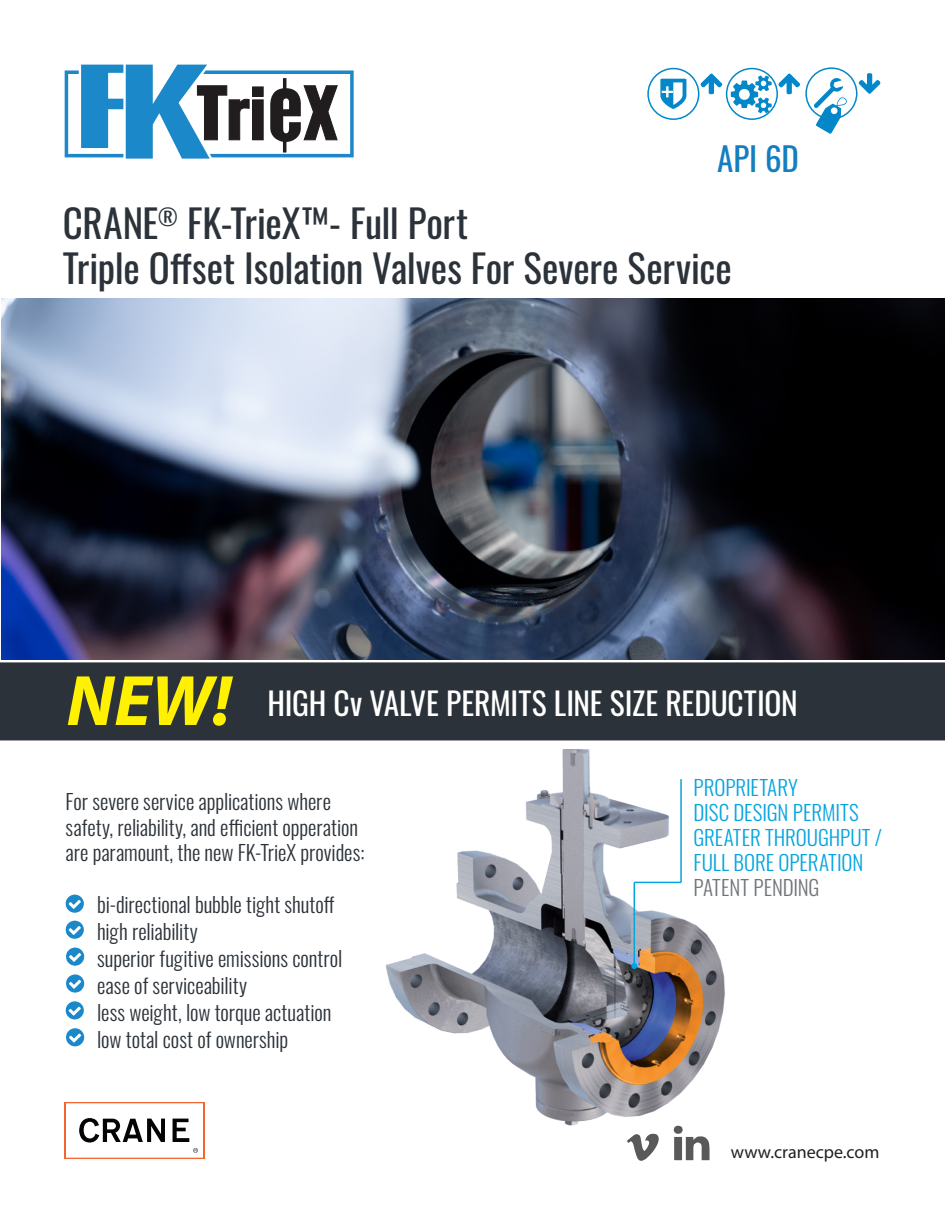
<style>
.page{position:relative;width:945px;height:1215px;background:#fff}
.page>*{position:absolute;margin:0;border:0;box-sizing:border-box;transform-origin:0 0}
.t1{font:italic 700 72px "Myriad Pro";color:#fff101}
.t2{font:39px "Oswald";letter-spacing:-.005em;color:#2b3239}
.t3{font:33px "Oswald";color:#147ec0}
.t4{font:31.5px "Oswald";letter-spacing:-.005em;color:#fff}
.t5{font:300 21px/25.2px "Oswald";color:#2b3239}
.t6{font:300 21px "Oswald";color:#04a4df}
.t7{font:300 21px "Oswald";letter-spacing:-.005em;color:#6f7578}
.t8{font:19.05px "Myriad Pro";color:#fff}
.t9{font:18px "Myriad Pro";color:#231f20}
</style>
<div class="page">
<svg style="left:173px;top:1119px;width:16px;height:23px"></svg>
<svg style="left:79px;top:1118px;width:86px;height:25px"></svg>
<hr style="left:65px;top:1158px;width:139px;height:1px;background:#f26530">
<hr style="left:203px;top:1102px;width:1px;height:57px;background:#f26530">
<hr style="left:65px;top:1102px;width:139px;height:1px;background:#f26530">
<hr style="left:65px;top:1102px;width:1px;height:57px;background:#f26530">
<svg style="left:193px;top:1148px;width:5px;height:5px"></svg>
<svg style="left:638px;top:1159px;width:8px;height:2px"></svg>
<svg style="left:674px;top:1159px;width:36px;height:1px"></svg>
<svg style="left:66px;top:895px;width:18px;height:18px"></svg>
<svg style="left:66px;top:921px;width:18px;height:18px"></svg>
<svg style="left:66px;top:948px;width:18px;height:18px"></svg>
<svg style="left:66px;top:974px;width:18px;height:19px"></svg>
<svg style="left:66px;top:1001px;width:18px;height:18px"></svg>
<svg style="left:66px;top:1028px;width:18px;height:18px"></svg>
<img style="left:385px;top:749px;width:340px;height:410px">
<hr style="left:634px;top:882px;width:1px;height:84px;background:#04a4df">
<svg style="left:631px;top:963px;width:6px;height:6px"></svg>
<hr style="left:634px;top:882px;width:47px;height:1px;background:#04a4df">
<hr style="left:680px;top:779px;width:2px;height:103px;background:#04a4df">
<svg style="left:65px;top:65px;width:289px;height:94px"></svg>
<svg style="left:779px;top:74px;width:21px;height:20px"></svg>
<svg style="left:731px;top:76px;width:41px;height:37px"></svg>
<div style="left:726px;top:68px;width:52px;height:52px;border:2px solid #0387c9;border-radius:50%"></div>
<svg style="left:859px;top:73px;width:21px;height:21px"></svg>
<div style="left:805px;top:67px;width:52px;height:53px;border:2px solid #0387c9;border-radius:50%"></div>
<svg style="left:814px;top:78px;width:33px;height:56px"></svg>
<svg style="left:701px;top:74px;width:21px;height:20px"></svg>
<svg style="left:660px;top:79px;width:26px;height:30px"></svg>
<div style="left:647px;top:68px;width:52px;height:52px;border:2px solid #0387c9;border-radius:50%"></div>
<img style="left:1px;top:299px;width:944px;height:361px">
<div style="left:1px;top:663px;width:943px;height:77px;background:#2b3239"></div>
<div style="left:0;top:662px;width:945px;height:78px;border:2px solid #2b3239"></div>
<p class="t8" style="left:662px;top:79px;width:13px">+</p>
<p class="t3" style="left:717px;top:129px;width:83px">API 6D</p>
<p class="t2" style="left:63px;top:189px;width:407px">CRANE<sup>®</sup> FK-TrieX™- Full Port</p>
<p class="t2" style="left:63px;top:234px;width:671px">Triple Offset Isolation Valves For Severe Service</p>
<p class="t1" style="left:66px;top:654px;width:167px">NEW!</p>
<p class="t4" style="left:268px;top:675px;width:532px">HIGH Cv VALVE PERMITS LINE SIZE REDUCTION</p>
<p class="t5" style="left:66px;top:787px;width:300px">For severe service applications where safety, reliability, and efficient opperation are paramount, the new FK-TrieX provides:</p>
<p class="t5" style="left:97px;top:890px;width:239px">bi-directional bubble tight shutoff</p>
<p class="t5" style="left:97px;top:917px;width:102px">high reliability</p>
<p class="t5" style="left:97px;top:944px;width:247px">superior fugitive emissions control</p>
<p class="t5" style="left:97px;top:971px;width:151px">ease of serviceability</p>
<p class="t5" style="left:97px;top:998px;width:236px">less weight, low torque actuation</p>
<p class="t5" style="left:97px;top:1025px;width:192px">low total cost of ownership</p>
<p class="t6" style="left:694px;top:768px;width:106px">PROPRIETARY</p>
<p class="t6" style="left:694px;top:794px;width:167px">DISC DESIGN PERMITS</p>
<p class="t6" style="left:694px;top:819px;width:190px">GREATER THROUGHPUT /</p>
<p class="t6" style="left:694px;top:844px;width:171px">FULL BORE OPERATION</p>
<p class="t7" style="left:694px;top:869px;width:127px">PATENT PENDING</p>
<p class="t9" style="left:731px;top:1141px;width:150px">www.cranecpe.com</p>
</div>
